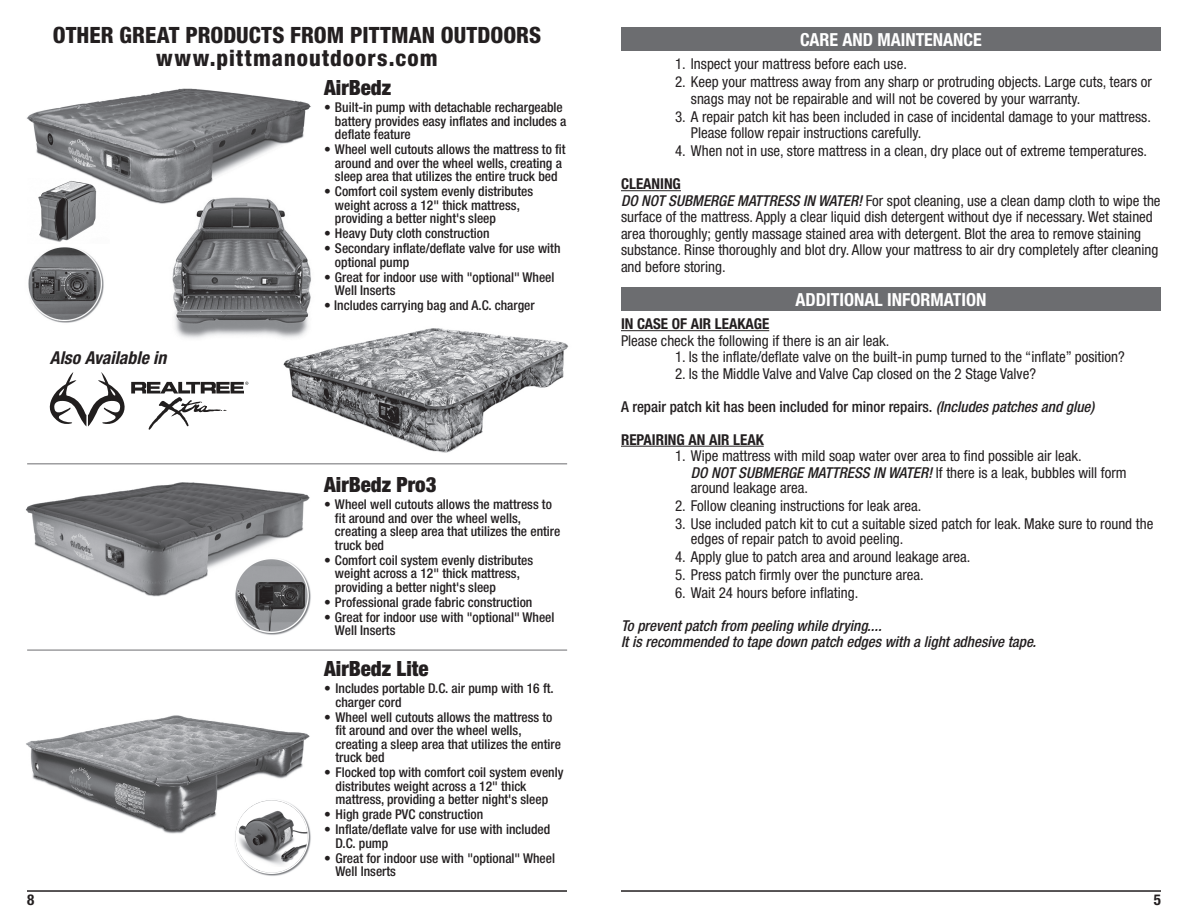
<style>
.page{position:relative;width:1188px;height:918px;background:#fff}
.page>*{position:absolute;margin:0;border:0;box-sizing:border-box;transform-origin:0 0}
.t1{font:800 condensed 22.5px/22.5px "Helvetica Neue";letter-spacing:.005em;color:#231f20;text-align:center}
.t2{font:900 condensed 21px "Helvetica Neue";color:#231f20}
.t3{font:700 condensed 18px "Helvetica Neue";color:#fff}
.t4{font:italic 700 condensed 17.85px "Helvetica Neue";color:#231f20}
.t5{font:condensed 15px/16.5px "Helvetica Neue";color:#231f20}
.t6{font:italic 500 condensed 15px/16.5px "Helvetica Neue";color:#231f20}
.t7{font:500 condensed 15px "Helvetica Neue";color:#231f20}
.t8{font:700 condensed 15px "Helvetica Neue";color:#231f20}
.t9{font:500 condensed 13.5px/13.5px "Helvetica Neue";color:#231f20}
.s1{font-weight:700}
.s2{font-weight:500;font-style:italic}
.s3{font-style:italic}
</style>
<div class="page">
<hr style="left:27px;top:890px;width:540px;height:2px;background:#231f20">
<hr style="left:621px;top:890px;width:540px;height:2px;background:#231f20">
<hr style="left:621px;top:190px;width:60px;height:1px;background:#231f20">
<hr style="left:621px;top:330px;width:148px;height:1px;background:#231f20">
<hr style="left:621px;top:446px;width:143px;height:1px;background:#231f20">
<div style="left:621px;top:27px;width:540px;height:24px;background:#6c6d70"></div>
<div style="left:621px;top:287px;width:540px;height:24px;background:#6c6d70"></div>
<img style="left:283px;top:328px;width:286px;height:125px">
<img style="left:235px;top:599px;width:76px;height:36px">
<img style="left:26px;top:715px;width:284px;height:119px">
<hr style="left:27px;top:650px;width:540px;height:1px;background:#6c6d70">
<hr style="left:27px;top:463px;width:540px;height:1px;background:#6c6d70">
<img style="left:26px;top:482px;width:285px;height:117px">
<img style="left:227px;top:795px;width:84px;height:81px">
<div style="left:235px;top:801px;width:73px;height:72px;background:#fff;border-radius:50%"></div>
<img style="left:235px;top:809px;width:73px;height:57px">
<img style="left:26px;top:88px;width:285px;height:109px">
<svg style="left:49px;top:372px;width:199px;height:58px"></svg>
<img style="left:140px;top:175px;width:198px;height:166px">
<img style="left:28px;top:247px;width:76px;height:76px">
<img style="left:27px;top:179px;width:82px;height:63px">
<h1 class="t1" style="left:53px;top:24px;width:490px">OTHER GREAT PRODUCTS FROM PITTMAN OUTDOORS www.pittmanoutdoors.com</h1>
<p class="t4" style="left:50px;top:347px;width:118px">Also Available in</p>
<h2 class="t2" style="left:324px;top:75px;width:68px">AirBedz</h2>
<p class="t9" style="left:335px;top:101px;width:233px;text-indent:-11px">• Built-in pump with detachable rechargeable battery provides easy inflates and includes a deflate feature</p>
<p class="t9" style="left:324px;top:143px;width:243px;text-align:center">• Wheel well cutouts allows the mattress to fit around and over the wheel wells, creating a sleep area that utilizes the entire truck bed</p>
<p class="t9" style="left:335px;top:185px;width:200px;text-indent:-11px">• Comfort coil system evenly distributes weight across a 12" thick mattress, providing a better night's sleep</p>
<p class="t9" style="left:324px;top:227px;width:167px">• Heavy Duty cloth construction</p>
<p class="t9" style="left:335px;top:242px;width:227px;text-indent:-11px">• Secondary inflate/deflate valve for use with optional pump</p>
<p class="t9" style="left:335px;top:270px;width:221px;text-indent:-11px">• Great for indoor use with "optional" Wheel<br>Well Inserts</p>
<p class="t9" style="left:324px;top:299px;width:212px">• Includes carrying bag and A.C. charger</p>
<h2 class="t2" style="left:324px;top:472px;width:114px">AirBedz Pro3</h2>
<p class="t9" style="left:335px;top:498px;width:227px;text-indent:-11px">• Wheel well cutouts allows the mattress to fit around and over the wheel wells, creating a sleep area that utilizes the entire truck bed</p>
<p class="t9" style="left:335px;top:553px;width:200px;text-indent:-11px">• Comfort coil system evenly distributes weight across a 12" thick mattress, providing a better night's sleep</p>
<p class="t9" style="left:324px;top:595px;width:210px">• Professional grade fabric construction</p>
<p class="t9" style="left:335px;top:610px;width:221px;text-indent:-11px">• Great for indoor use with "optional" Wheel<br>Well Inserts</p>
<h2 class="t2" style="left:324px;top:656px;width:106px">AirBedz Lite</h2>
<p class="t9" style="left:336px;top:681px;width:220px;text-indent:-11px">• Includes portable D.C. air pump with 16 ft. charger cord</p>
<p class="t9" style="left:336px;top:710px;width:227px;text-indent:-11px">• Wheel well cutouts allows the mattress to fit around and over the wheel wells, creating a sleep area that utilizes the entire truck bed</p>
<p class="t9" style="left:336px;top:765px;width:229px;text-indent:-11px">• Flocked top with comfort coil system evenly distributes weight across a 12" thick mattress, providing a better night's sleep</p>
<p class="t9" style="left:324px;top:807px;width:160px">• High grade PVC construction</p>
<p class="t9" style="left:336px;top:822px;width:216px;text-indent:-11px">• Inflate/deflate valve for use with included<br>D.C. pump</p>
<p class="t9" style="left:336px;top:851px;width:221px;text-indent:-11px">• Great for indoor use with "optional" Wheel<br>Well Inserts</p>
<p class="t3" style="left:800px;top:28px;width:183px">CARE AND MAINTENANCE</p>
<p class="t5" style="left:675px;top:56px;width:233px">1. Inspect your mattress before each use.</p>
<p class="t5" style="left:691px;top:74px;width:463px;text-indent:-16px">2. Keep your mattress away from any sharp or protruding objects. Large cuts, tears or snags may not be repairable and will not be covered by your warranty.</p>
<p class="t5" style="left:691px;top:108px;width:462px;text-indent:-16px">3. A repair patch kit has been included in case of incidental damage to your mattress.<br>Please follow repair instructions carefully.</p>
<p class="t5" style="left:675px;top:143px;width:474px">4. When not in use, store mattress in a clean, dry place out of extreme temperatures.</p>
<p class="t5" style="left:621px;top:176px;width:541px"><span class="s1">CLEANING<br></span><span class="s2">DO NOT SUBMERGE MATTRESS IN WATER!</span> For spot cleaning, use a clean damp cloth to wipe the surface of the mattress. Apply a clear liquid dish detergent without dye if necessary. Wet stained area thoroughly; gently massage stained area with detergent. Blot the area to remove staining substance. Rinse thoroughly and blot dry. Allow your mattress to air dry completely after cleaning and before storing.</p>
<p class="t3" style="left:796px;top:288px;width:192px">ADDITIONAL INFORMATION</p>
<p class="t8" style="left:621px;top:315px;width:150px">IN CASE OF AIR LEAKAGE</p>
<p class="t5" style="left:621px;top:332px;width:270px">Please check the following if there is an air leak.</p>
<p class="t5" style="left:675px;top:349px;width:451px">1. Is the inflate/deflate valve on the built-in pump turned to the “inflate” position?</p>
<p class="t5" style="left:675px;top:365px;width:363px">2. Is the Middle Valve and Valve Cap closed on the 2 Stage Valve?</p>
<p class="t7" style="left:621px;top:397px;width:475px">A repair patch kit has been included for minor repairs. <span class="s3">(Includes patches and glue)</span></p>
<p class="t8" style="left:621px;top:430px;width:144px">REPAIRING AN AIR LEAK</p>
<p class="t5" style="left:691px;top:448px;width:437px;text-indent:-16px">1. Wipe mattress with mild soap water over area to find possible air leak.<br><span class="s2">DO NOT SUBMERGE MATTRESS IN WATER!</span> If there is a leak, bubbles will form</p>
<p class="t5" style="left:691px;top:479px;width:119px">around leakage area.</p>
<p class="t5" style="left:675px;top:497px;width:248px">2. Follow cleaning instructions for leak area.</p>
<p class="t5" style="left:691px;top:516px;width:464px;line-height:15px;text-indent:-16px">3. Use included patch kit to cut a suitable sized patch for leak. Make sure to round the edges of repair patch to avoid peeling.</p>
<p class="t5" style="left:675px;top:548px;width:297px">4. Apply glue to patch area and around leakage area.</p>
<p class="t5" style="left:675px;top:566px;width:250px">5. Press patch firmly over the puncture area.</p>
<p class="t5" style="left:675px;top:584px;width:185px">6. Wait 24 hours before inflating.</p>
<p class="t6" style="left:621px;top:617px;width:417px">To prevent patch from peeling while drying....<br>It is recommended to tape down patch edges with a light adhesive tape.</p>
<p class="t8" style="left:27px;top:890px;width:9px">8</p>
<p class="t8" style="left:1154px;top:890px;width:9px">5</p>
</div>
